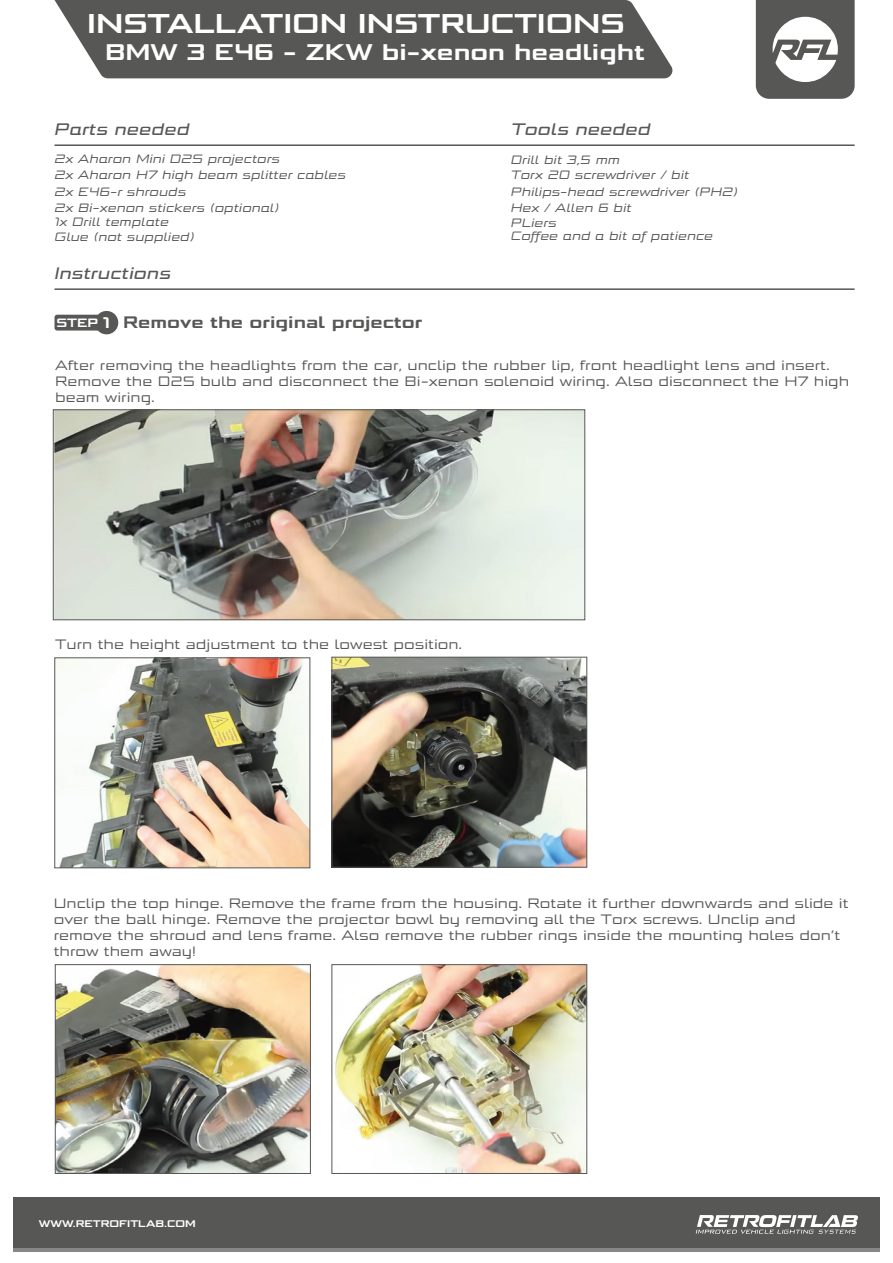
<style>
.page{position:relative;width:893px;height:1263px;background:#fff}
.page>*{position:absolute;margin:0;border:0;box-sizing:border-box;transform-origin:0 0}
.t1{font:700 27px "Bunken Tech Sans Std Wide";color:#fff}
.t2{font:700 22.5px "Bunken Tech Sans Std Wide";color:#fff}
.t3{font:16.5px "Bunken Tech Sans Pro Wide Med It";color:#575756}
.t4{font:700 16.5px "Bunken Tech Sans Std Wide";color:#575756}
.t5{font:13.5px/16.2px "Bunken Tech Sans Pro Wide";color:#575756}
.t6{font:italic 12px/16.2px "Bunken Tech Sans Pro Wide";color:#575756}
.t7{font:700 9.6px "Bunken Tech Sans Std Wide";color:#fff}
.s1{font-size:12px;color:#fff}
.s2{font-size:15.3px;color:#fff}
</style>
<div class="page">
<svg style="left:756px;top:0;width:99px;height:99px"></svg>
<div style="left:13px;top:1197px;width:867px;height:51px;background:#575756"></div>
<svg style="left:696px;top:1215px;width:162px;height:19px"></svg>
<hr style="left:13px;top:1248px;width:867px;height:4px;background:#878787">
<svg style="left:55px;top:0;width:618px;height:78px;background:#626261"></svg>
<hr style="left:55px;top:144px;width:800px;height:2px;background:#575756">
<hr style="left:55px;top:288px;width:800px;height:2px;background:#575756">
<div style="left:95px;top:311px;width:23px;height:23px;background:#575756;border-radius:50%"></div>
<svg style="left:55px;top:315px;width:43px;height:16px"></svg>
<svg style="left:55px;top:411px;width:528px;height:207px;background:#adada3"></svg>
<div style="left:53px;top:409px;width:532px;height:211px;border:1px solid #575756"></div>
<img style="left:56px;top:659px;width:252px;height:207px">
<div style="left:54px;top:657px;width:256px;height:211px;border:1px solid #575756"></div>
<img style="left:333px;top:659px;width:252px;height:206px">
<div style="left:331px;top:657px;width:256px;height:210px;border:1px solid #575756"></div>
<img style="left:57px;top:966px;width:252px;height:206px">
<div style="left:55px;top:964px;width:256px;height:210px;border:1px solid #575756"></div>
<img style="left:335px;top:966px;width:250px;height:206px">
<div style="left:331px;top:964px;width:256px;height:210px;border:1px solid #575756"></div>
<h1 class="t1" style="left:87px;top:6px;width:539px">INSTALLATION INSTRUCTIONS</h1>
<h2 class="t2" style="left:105px;top:38px;width:541px">BMW 3 E46 - ZKW bi-xenon headlight</h2>
<p class="t3" style="left:55px;top:119px;width:137px">Parts needed</p>
<p class="t3" style="left:511px;top:119px;width:141px">Tools needed</p>
<p class="t6" style="left:55px;top:151px;width:293px">2x Aharon Mini D2S projectors<br>2x Aharon H7 high beam splitter cables<br>2x E46-r shrouds<br>2x Bi-xenon stickers (optional)</p>
<p class="t6" style="left:55px;top:215px;width:142px;line-height:14.4px">1x Drill template<br>Glue (not supplied)</p>
<p class="t3" style="left:55px;top:262px;width:118px">Instructions</p>
<p class="t4" style="left:57px;top:311px;width:367px"><span class="s1">STEP</span> <span class="s2">1</span> Remove the original projector</p>
<p class="t6" style="left:511px;top:151px;width:229px">Drill bit 3,5 mm<br>Torx 20 screwdriver / bit<br>Philips-head screwdriver (PH2)<br>Hex / Allen 6 bit</p>
<p class="t6" style="left:511px;top:215px;width:204px;line-height:13.5px">PLiers<br>Coffee and a bit of patience</p>
<p class="t5" style="left:55px;top:357px;width:795px">After removing the headlights from the car, unclip the rubber lip, front headlight lens and insert.<br>Remove the D2S bulb and disconnect the Bi-xenon solenoid wiring. Also disconnect the H7 high beam wiring.</p>
<p class="t5" style="left:55px;top:636px;width:409px">Turn the height adjustment to the lowest position.</p>
<p class="t5" style="left:54px;top:895px;width:796px">Unclip the top hinge. Remove the frame from the housing. Rotate it further downwards and slide it over the ball hinge. Remove the projector bowl by removing all the Torx screws. Unclip and remove the shroud and lens frame. Also remove the rubber rings inside the mounting holes don’t throw them away!</p>
<p class="t7" style="left:39px;top:1218px;width:159px">WWW.RETROFITLAB.COM</p>
</div>
